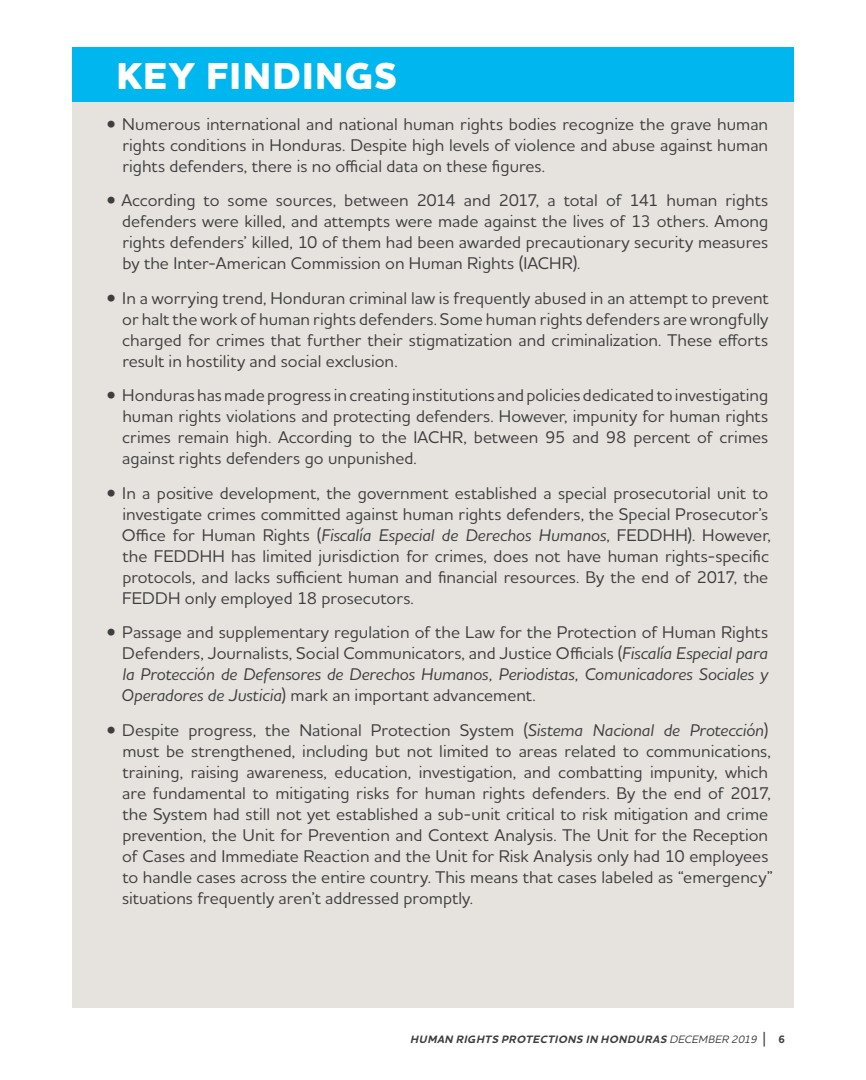
<style>
.page{position:relative;width:866px;height:1080px;background:#fff}
.page>*{position:absolute;margin:0;border:0;box-sizing:border-box;transform-origin:0 0}
.t1{font:800 38.25px "Houschka Alt Pro";letter-spacing:.03em;color:#fff}
.t2{font:500 17.25px/21px "Houschka Alt Pro";color:#3e3e3f;text-align:justify}
.t3{font:italic 700 10.95px "Houschka Alt Pro";color:#3e3e3f}
.s1{font-style:italic}
.s2{font-weight:500}
.s3{font-weight:500;font-style:normal;font-size:16.35px}
.s4{font-style:normal}
</style>
<div class="page">
<div style="left:72px;top:47px;width:721px;height:961px;background:#e6e2de"></div>
<div style="left:72px;top:47px;width:721px;height:55px;background:#00b6ef"></div>
<p class="t1" style="left:116px;top:51px;width:282px">KEY FINDINGS</p>
<p class="t2" style="left:122px;top:113px;width:647px;text-indent:-16px">• Numerous international and national human rights bodies recognize the grave human rights conditions in Honduras. Despite high levels of violence and abuse against human rights defenders, there is no official data on these figures.</p>
<p class="t2" style="left:122px;top:189px;width:647px;text-indent:-15px">• According to some sources, between 2014 and 2017, a total of 141 human rights defenders were killed, and attempts were made against the lives of 13 others. Among rights defenders’ killed, 10 of them had been awarded precautionary security measures by the Inter-American Commission on Human Rights (IACHR).</p>
<p class="t2" style="left:122px;top:287px;width:647px;text-indent:-15px">• In a worrying trend, Honduran criminal law is frequently abused in an attempt to prevent or halt the work of human rights defenders. Some human rights defenders are wrongfully charged for crimes that further their stigmatization and criminalization. These efforts result in hostility and social exclusion.</p>
<p class="t2" style="left:122px;top:384px;width:647px;text-indent:-15px">• Honduras has made progress in creating institutions and policies dedicated to investigating human rights violations and protecting defenders. However, impunity for human rights crimes remain high. According to the IACHR, between 95 and 98 percent of crimes against rights defenders go unpunished.</p>
<p class="t2" style="left:122px;top:482px;width:650px;text-align:left;text-indent:-15px">• In a positive development, the government established a special prosecutorial unit to investigate crimes committed against human rights defenders, the Special Prosecutor’s Office for Human Rights (<span class="s1">Fiscalía Especial de Derechos Humanos</span>, FEDDHH). However, the FEDDHH has limited jurisdiction for crimes, does not have human rights-specific protocols, and lacks sufficient human and financial resources. By the end of 2017, the FEDDH only employed 18 prosecutors.</p>
<p class="t2" style="left:121px;top:621px;width:648px;text-indent:-15px">• Passage and supplementary regulation of the Law for the Protection of Human Rights Defenders, Journalists, Social Communicators, and Justice Officials (<span class="s1">Fiscalía Especial para la Protección de Defensores de Derechos Humanos, Periodistas, Comunicadores Sociales y Operadores de Justicia</span>) mark an important advancement.</p>
<p class="t2" style="left:122px;top:719px;width:652px;text-align:left;text-indent:-15px">• Despite progress, the National Protection System (<span class="s1">Sistema Nacional de Protección</span>) must be strengthened, including but not limited to areas related to communications, training, raising awareness, education, investigation, and combatting impunity, which are fundamental to mitigating risks for human rights defenders. By the end of 2017, the System had still not yet established a sub-unit critical to risk mitigation and crime prevention, the Unit for Prevention and Context Analysis. The Unit for the Reception of Cases and Immediate Reaction and the Unit for Risk Analysis only had 10 employees to handle cases across the entire country. This means that cases labeled as “emergency” situations frequently aren’t addressed promptly.</p>
<p class="t3" style="left:410px;top:1033px;width:376px">HUMAN RIGHTS PROTECTIONS IN HONDURAS <span class="s2">DECEMBER 2019</span> <span class="s3">|</span> <span class="s4">6</span></p>
</div>
